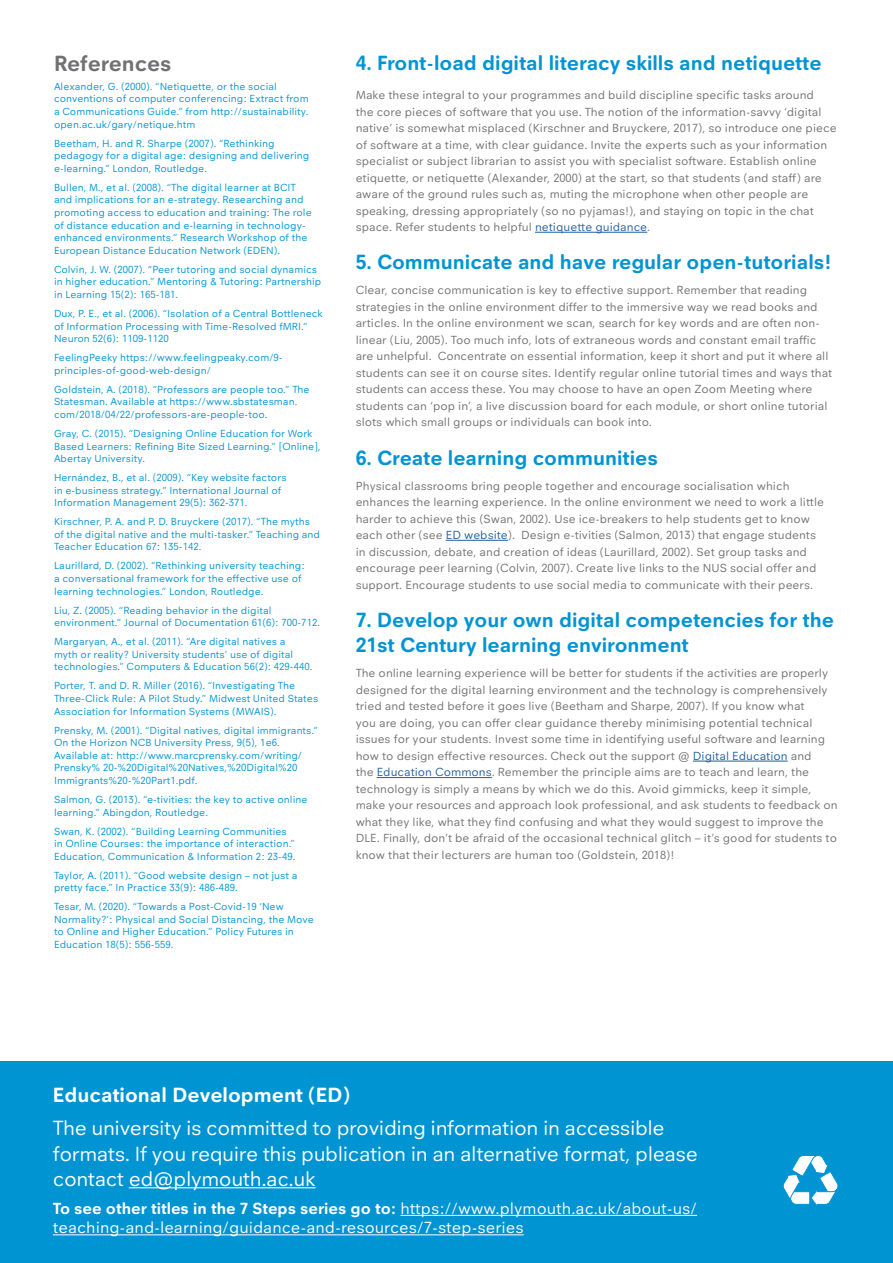
<style>
.page{position:relative;width:893px;height:1263px;background:#fff}
.page>*{position:absolute;margin:0;border:0;box-sizing:border-box;transform-origin:0 0}
.t1{font:700 22.5px "Neuzeitfor Plymouth";color:#717073}
.t2{font:700 21px/25.5px "Neuzeitfor Plymouth";color:#0194d3}
.t3{font:21px/25.2px "Neuzeitfor Plymouth";letter-spacing:-.02em;color:#fff}
.t4{font:700 21px "Neuzeitfor Plymouth";color:#fff}
.t5{font:16.5px/19.5px "Neuzeitfor Plymouth";color:#fff}
.t6{font:12px/16.5px "Neuzeitfor Plymouth";color:#717073}
.t7{font:10.5px/12.6px "Neuzeitfor Plymouth";color:#0194d3}
.s1{color:#215e9e}
.s2{font-weight:700}
</style>
<div class="page">
<hr style="left:535px;top:232px;width:112px;height:1px;background:#215e9e">
<hr style="left:446px;top:540px;width:62px;height:1px;background:#215e9e">
<hr style="left:693px;top:761px;width:95px;height:1px;background:#215e9e">
<hr style="left:377px;top:777px;width:115px;height:1px;background:#215e9e">
<div style="left:0;top:1061px;width:893px;height:202px;background:#0194d3"></div>
<hr style="left:129px;top:1187px;width:187px;height:1px;background:#fff">
<hr style="left:401px;top:1215px;width:296px;height:1px;background:#fff">
<hr style="left:53px;top:1234px;width:471px;height:1px;background:#fff">
<svg style="left:783px;top:1156px;width:55px;height:49px"></svg>
<h1 class="t1" style="left:54px;top:50px;width:119px">References</h1>
<p class="t7" style="left:54px;top:80px;width:256px">Alexander, G. (2000). “Netiquette, or the social conventions of computer conferencing: Extract from a Communications Guide.” from http://sustainability. open.ac.uk/gary/netique.htm</p>
<p class="t7" style="left:54px;top:137px;width:257px">Beetham, H. and R. Sharpe (2007). “Rethinking pedagogy for a digital age: designing and delivering e-learning.” London, Routledge.</p>
<p class="t7" style="left:54px;top:181px;width:259px">Bullen, M., et al. (2008). “The digital learner at BCIT and implications for an e-strategy. Researching and promoting access to education and training: The role of distance education and e-learning in technology&shy;enhanced environments.” Research Workshop of the European Distance Education Network (EDEN).</p>
<p class="t7" style="left:54px;top:263px;width:269px">Colvin, J. W. (2007). “Peer tutoring and social dynamics in higher education.” Mentoring &amp; Tutoring: Partnership in Learning 15(2): 165-181.</p>
<p class="t7" style="left:54px;top:307px;width:270px">Dux, P. E., et al. (2006). “Isolation of a Central Bottleneck of Information Processing with Time-Resolved fMRI.”<br>Neuron 52(6): 1109-1120</p>
<p class="t7" style="left:54px;top:351px;width:230px">FeelingPeeky https://www.feelingpeaky.com/9- principles-of-good-web-design/</p>
<p class="t7" style="left:54px;top:383px;width:257px">Goldstein, A. (2018). “Professors are people too.” The<br>Statesman. Available at https://www.sbstatesman. com/2018/04/22/professors-are-people-too.</p>
<p class="t7" style="left:54px;top:427px;width:268px">Gray, C. (2015). “Designing Online Education for Work<br>Based Learners: Refining Bite Sized Learning.” [Online],<br>Abertay University.</p>
<p class="t7" style="left:54px;top:471px;width:234px">Hernández, B., et al. (2009). “Key website factors in e-business strategy.” International Journal of<br>Information Management 29(5): 362-371.</p>
<p class="t7" style="left:54px;top:515px;width:268px">Kirschner, P. A. and P. D. Bruyckere (2017). “The myths of the digital native and the multi-tasker.” Teaching and<br>Teacher Education 67: 135-142.</p>
<p class="t7" style="left:54px;top:559px;width:252px">Laurillard, D. (2002). “Rethinking university teaching: a conversational framework for the effective use of learning technologies.” London, Routledge.</p>
<p class="t7" style="left:54px;top:604px;width:268px">Liu, Z. (2005). “Reading behavior in the digital environment.” Journal of Documentation 61(6): 700-712.</p>
<p class="t7" style="left:54px;top:635px;width:260px">Margaryan, A., et al. (2011). “Are digital natives a<br>myth or reality? University students’ use of digital technologies.” Computers &amp; Education 56(2): 429-440.</p>
<p class="t7" style="left:54px;top:679px;width:266px">Porter, T. and D. R. Miller (2016). “Investigating The<br>Three-Click Rule: A Pilot Study.” Midwest United States<br>Association for Information Systems (MWAIS).</p>
<p class="t7" style="left:54px;top:724px;width:265px">Prensky, M. (2001). “Digital natives, digital immigrants.” On the Horizon NCB University Press, 9(5), 1e6.<br>Available at: http://www.marcprensky.com/writing/ Prensky% 20-%20Digital%20Natives,%20Digital%20<br>Immigrants%20-%20Part1.pdf.</p>
<p class="t7" style="left:54px;top:793px;width:255px">Salmon, G. (2013). “e-tivities: the key to active online learning.” Abingdon, Routledge.</p>
<p class="t7" style="left:54px;top:824px;width:243px">Swan, K. (2002). “Building Learning Communities in Online Courses: the importance of interaction.”<br>Education, Communication &amp; Information 2: 23-49.</p>
<p class="t7" style="left:54px;top:869px;width:245px">Taylor, A. (2011). “Good website design – not just a pretty face.” In Practice 33(9): 486-489.</p>
<p class="t7" style="left:54px;top:900px;width:262px">Tesar, M. (2020). “Towards a Post-Covid-19 ‘New Normality?’: Physical and Social Distancing, the Move to Online and Higher Education.” Policy Futures in Education 18(5): 556-559.</p>
<h2 class="t2" style="left:356px;top:50px;width:467px">4. Front-load digital literacy skills and netiquette</h2>
<p class="t6" style="left:356px;top:87px;width:482px">Make these integral to your programmes and build discipline specific tasks around<br>the core pieces of software that you use. The notion of the information-savvy ‘digital native’ is somewhat misplaced (Kirschner and Bruyckere, 2017), so introduce one piece of software at a time, with clear guidance. Invite the experts such as your information specialist or subject librarian to assist you with specialist software. Establish online etiquette, or netiquette (Alexander, 2000) at the start, so that students (and staff) are aware of the ground rules such as, muting the microphone when other people are speaking, dressing appropriately (so no pyjamas!), and staying on topic in the chat space. Refer students to helpful <span class="s1">netiquette guidance</span>.</p>
<h2 class="t2" style="left:356px;top:249px;width:477px">5. Communicate and have regular open-tutorials!</h2>
<p class="t6" style="left:356px;top:282px;width:478px">Clear, concise communication is key to effective support. Remember that reading strategies in the online environment differ to the immersive way we read books and articles. In the online environment we scan, search for key words and are often non&shy;linear (Liu, 2005). Too much info, lots of extraneous words and constant email traffic are unhelpful. Concentrate on essential information, keep it short and put it where all students can see it on course sites. Identify regular online tutorial times and ways that students can access these. You may choose to have an open Zoom Meeting where students can ‘pop in’, a live discussion board for each module, or short online tutorial slots which small groups or individuals can book into.</p>
<h2 class="t2" style="left:356px;top:444px;width:304px">6. Create learning communities</h2>
<p class="t6" style="left:356px;top:477px;width:470px">Physical classrooms bring people together and encourage socialisation which enhances the learning experience. In the online environment we need to work a little harder to achieve this (Swan, 2002). Use ice-breakers to help students get to know each other (see <span class="s1">ED website</span>). Design e-tivities (Salmon, 2013) that engage students in discussion, debate, and creation of ideas (Laurillard, 2002). Set group tasks and encourage peer learning (Colvin, 2007). Create live links to the NUS social offer and support. Encourage students to use social media to communicate with their peers.</p>
<h2 class="t2" style="left:356px;top:607px;width:480px">7. Develop your own digital competencies for the<br>21st Century learning environment</h2>
<p class="t6" style="left:356px;top:665px;width:484px">The online learning experience will be better for students if the activities are properly designed for the digital learning environment and the technology is comprehensively tried and tested before it goes live (Beetham and Sharpe, 2007). If you know what<br>you are doing, you can offer clear guidance thereby minimising potential technical issues for your students. Invest some time in identifying useful software and learning how to design effective resources. Check out the support @ <span class="s1">Digital Education</span> and<br>the <span class="s1">Education Commons</span>. Remember the principle aims are to teach and learn, the technology is simply a means by which we do this. Avoid gimmicks, keep it simple, make your resources and approach look professional, and ask students to feedback on what they like, what they find confusing and what they would suggest to improve the DLE. Finally, don’t be afraid of the occasional technical glitch – it’s good for students to know that their lecturers are human too (Goldstein, 2018)!</p>
<h2 class="t4" style="left:53px;top:1082px;width:298px">Educational Development (ED)</h2>
<h2 class="t3" style="left:53px;top:1115px;width:646px">The university is committed to providing information in accessible formats. If you require this publication in an alternative format, please contact ed@plymouth.ac.uk</h2>
<h3 class="t5" style="left:53px;top:1198px;width:646px"><span class="s2">To see other titles in the 7 Steps series go to:</span> https://www.plymouth.ac.uk/about-us/ teaching-and-learning/guidance-and-resources/7-step-series</h3>
</div>
